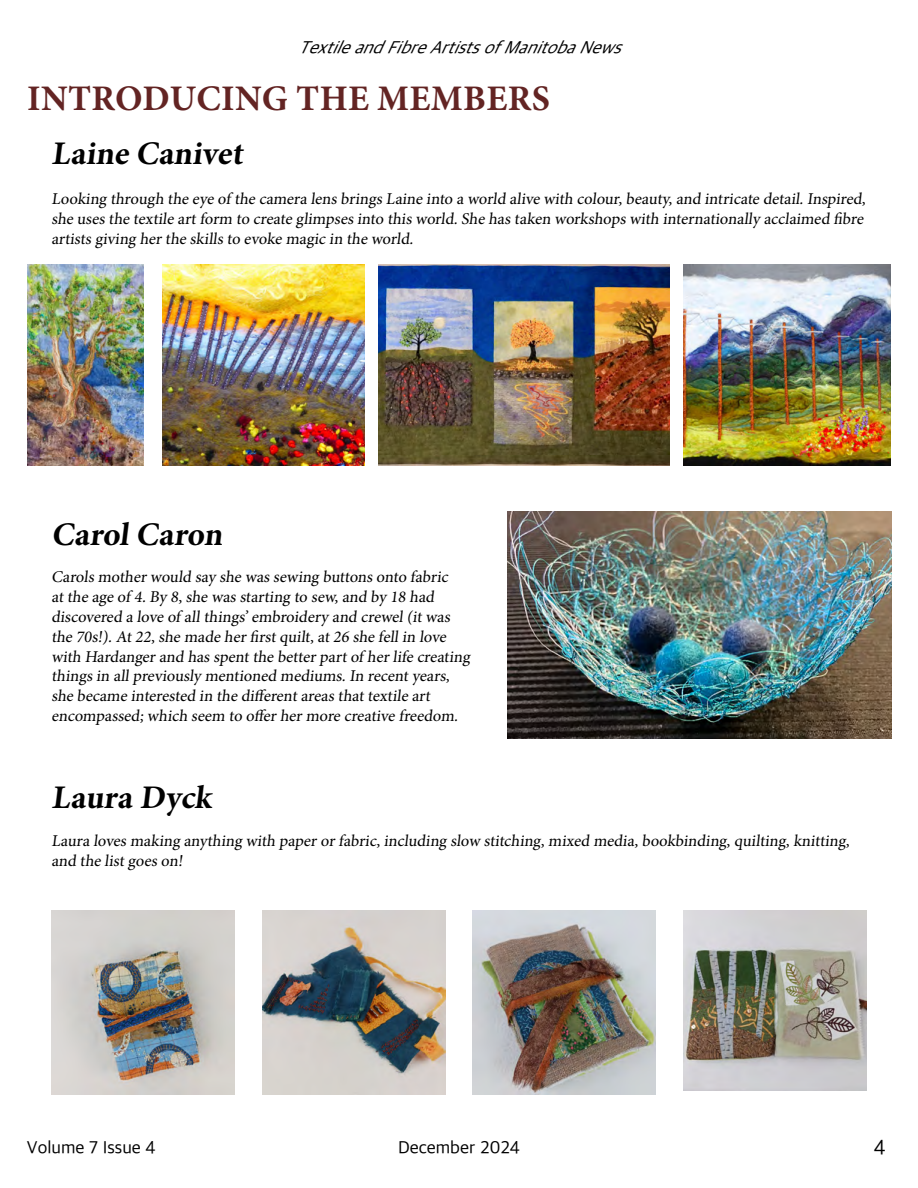
<style>
.page{position:relative;width:918px;height:1188px;background:#fff}
.page>*{position:absolute;margin:0;border:0;box-sizing:border-box;transform-origin:0 0}
.t1{font:700 36px "Minion Pro";letter-spacing:.01em;color:#632423}
.t2{font:700 33px "Minion Pro";color:#000}
.t3{font:21px "Apple SD Gothic Neo";color:#000}
.t4{font:italic 18px "Apple SD Gothic Neo";color:#000}
.t5{font:18px "Apple SD Gothic Neo";color:#000}
.t6{font:16.5px/19.8px "Minion Pro";letter-spacing:-.005em;color:#000}
</style>
<div class="page">
<img style="left:27px;top:265px;width:117px;height:200px">
<img style="left:162px;top:265px;width:203px;height:200px">
<img style="left:379px;top:265px;width:290px;height:200px">
<img style="left:684px;top:265px;width:207px;height:200px">
<img style="left:508px;top:511px;width:383px;height:227px">
<img style="left:51px;top:911px;width:184px;height:183px">
<img style="left:262px;top:911px;width:183px;height:183px">
<img style="left:473px;top:911px;width:183px;height:183px">
<img style="left:683px;top:911px;width:184px;height:180px">
<p class="t4" style="left:298px;top:38px;width:334px">TextileandFibreArtistsofManitobaNews</p>
<h1 class="t1" style="left:27px;top:73px;width:524px">INTRODUCING THE MEMBERS</h1>
<h2 class="t2" style="left:51px;top:131px;width:199px">Laine Canivet</h2>
<p class="t6" style="left:51px;top:189px;width:818px">Looking through the eye of the camera lens brings Laine into a world alive with colour, beauty, and intricate detail. Inspired, she uses the textile art form to create glimpses into this world. She has taken workshops with internationally acclaimed fibre artists giving her the skills to evoke magic in the world.</p>
<h2 class="t2" style="left:51px;top:511px;width:178px">CarolCaron</h2>
<p class="t6" style="left:51px;top:567px;width:423px">Carols mother would say she was sewing buttons onto fabric<br>at the age of 4. By 8, she was starting to sew, and by 18 had discovered a love of all things’ embroidery and crewel (it was the 70s!). At 22, she made her first quilt, at 26 she fell in love with Hardanger and has spent the better part of her life creating things in all previously mentioned mediums. In recent years, she became interested in the different areas that textile art encompassed; which seem to offer her more creative freedom.</p>
<h2 class="t2" style="left:51px;top:774px;width:167px">Laura Dyck</h2>
<p class="t6" style="left:51px;top:831px;width:803px">Laura loves making anything with paper or fabric, including slow stitching, mixed media, bookbinding, quilting, knitting, and the list goes on!</p>
<p class="t5" style="left:27px;top:1138px;width:130px">Volume 7 Issue 4</p>
<p class="t5" style="left:398px;top:1138px;width:123px">December 2024</p>
<p class="t3" style="left:874px;top:1136px;width:13px">4</p>
</div>
